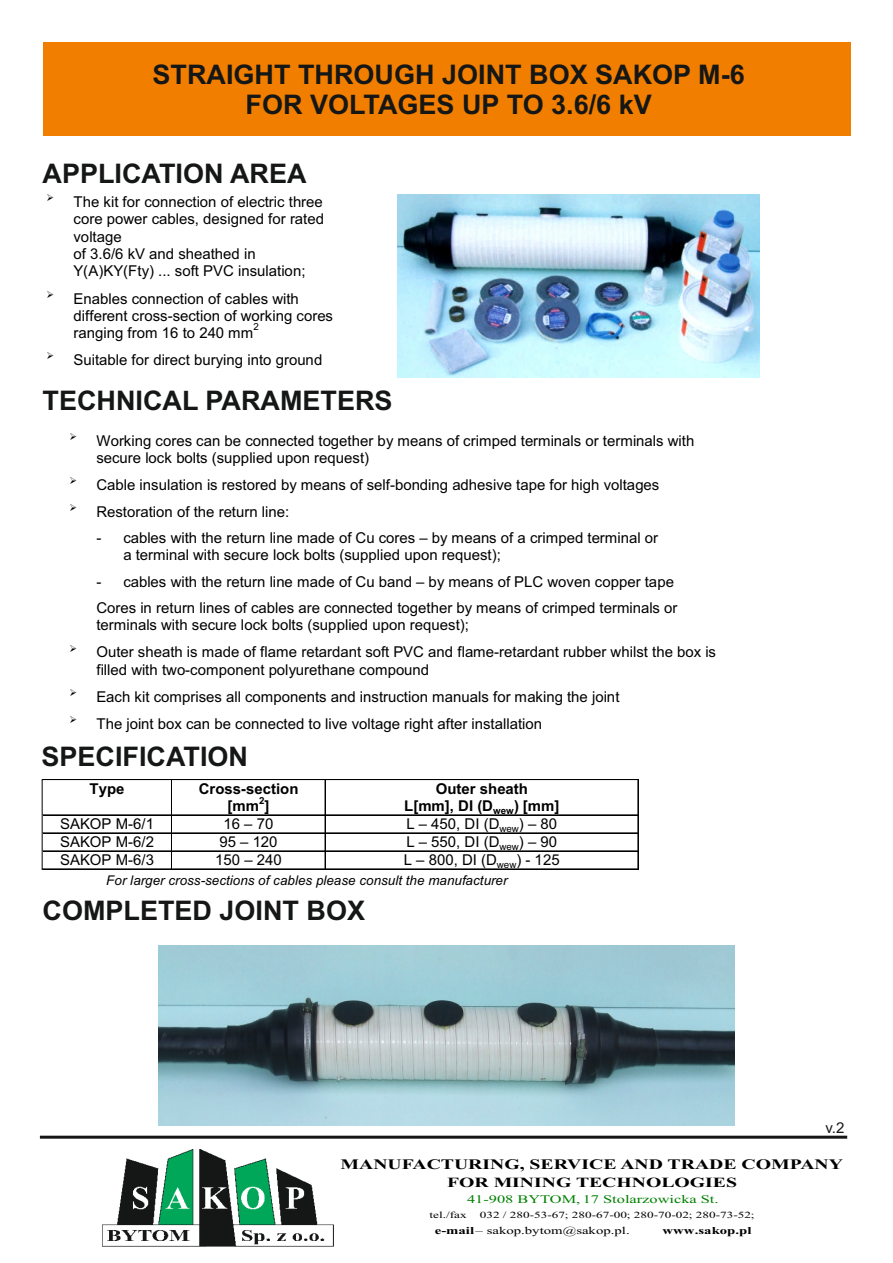
<style>
.page{position:relative;width:893px;height:1263px;background:#fff}
.page>*{position:absolute;margin:0;border:0;box-sizing:border-box;transform-origin:0 0}
.t1{font:700 27px/30.2px "Arial";color:#151616;text-align:center}
.t2{font:15px/17.2px "Arial";color:#000}
.t3{font:700 15px/17.1px "Arial";color:#000;text-align:center}
.t4{font:15px "Arial";color:#151616}
.t5{font:700 14.55px "Times New Roman";color:#000;scale:1.36 1}
.t6{font:700 14.1px "Times New Roman";color:#000;scale:1.4 1}
.t7{font:italic 13.35px "Arial";letter-spacing:.005em;color:#000}
.t8{font:11.7px "Times New Roman";color:#008000;scale:1.4 1}
.t9{font:10.5px "Times New Roman";color:#000;scale:1.4 1}
.t10{font:700 10.5px "Times New Roman";color:#000;scale:1.4 1}
.t11{font:700 9.75px "Arial";color:#000}
.t12{font:9.75px "Arial";color:#000}
.t13{font:9.45px "Times New Roman";color:#000;scale:1.4 1}
.s1{font-weight:700}
</style>
<div class="page">
<img style="left:158px;top:946px;width:577px;height:180px">
<div style="left:43px;top:43px;width:807px;height:93px;background:#f27e00"></div>
<hr style="left:43px;top:779px;width:128px;height:1px;background:#000">
<hr style="left:172px;top:779px;width:153px;height:1px;background:#000">
<hr style="left:326px;top:779px;width:312px;height:1px;background:#000">
<hr style="left:42px;top:780px;width:1px;height:35px;background:#000">
<hr style="left:171px;top:780px;width:1px;height:35px;background:#000">
<hr style="left:325px;top:780px;width:1px;height:35px;background:#000">
<hr style="left:638px;top:780px;width:1px;height:35px;background:#000">
<hr style="left:43px;top:815px;width:128px;height:1px;background:#000">
<hr style="left:172px;top:815px;width:153px;height:1px;background:#000">
<hr style="left:326px;top:815px;width:312px;height:1px;background:#000">
<hr style="left:43px;top:833px;width:128px;height:1px;background:#000">
<hr style="left:172px;top:833px;width:153px;height:1px;background:#000">
<hr style="left:326px;top:833px;width:312px;height:1px;background:#000">
<hr style="left:43px;top:851px;width:128px;height:1px;background:#000">
<hr style="left:172px;top:851px;width:153px;height:1px;background:#000">
<hr style="left:326px;top:851px;width:312px;height:1px;background:#000">
<svg style="left:42px;top:815px;width:1px;height:55px"></svg>
<hr style="left:43px;top:869px;width:128px;height:1px;background:#000">
<svg style="left:171px;top:815px;width:1px;height:55px"></svg>
<hr style="left:172px;top:869px;width:153px;height:1px;background:#000">
<svg style="left:325px;top:815px;width:1px;height:55px"></svg>
<hr style="left:326px;top:869px;width:312px;height:1px;background:#000">
<svg style="left:638px;top:815px;width:1px;height:55px"></svg>
<img style="left:397px;top:194px;width:363px;height:184px">
<hr style="left:40px;top:1136px;width:807px;height:3px;background:#151616">
<img style="left:102px;top:1150px;width:231px;height:96px">
<h1 class="t1" style="left:153px;top:62px;width:594px">STRAIGHT THROUGH JOINT BOX SAKOP M-6<br>FOR VOLTAGES UP TO 3.6/6 kV</h1>
<h1 class="t1" style="left:43px;top:161px;width:265px">APPLICATION AREA</h1>
<p class="t2" style="left:74px;top:195px;width:252px">The kit for connection of electric three core power cables, designed for rated voltage<br>of 3.6/6 kV and sheathed in<br>Y(A)KY(Fty) ... soft PVC insulation;</p>
<p class="t2" style="left:74px;top:291px;width:261px">Enables connection of cables with different cross-section of working cores ranging from 16 to 240 mm</p>
<p class="t12" style="left:253px;top:323px;width:7px">2</p>
<p class="t2" style="left:74px;top:352px;width:250px">Suitable for direct burying into ground</p>
<h1 class="t1" style="left:43px;top:387px;width:352px">TECHNICAL PARAMETERS</h1>
<p class="t2" style="left:96px;top:433px;width:599px">Working cores can be connected together by means of crimped terminals or terminals with secure lock bolts (supplied upon request)</p>
<p class="t2" style="left:96px;top:473px;width:564px;line-height:27px">Cable insulation is restored by means of self-bonding adhesive tape for high voltages<br>Restoration of the return line:</p>
<p class="t2" style="left:123px;top:531px;width:536px;text-indent:-27px">- cables with the return line made of Cu cores – by means of a crimped terminal or a terminal with secure lock bolts (supplied upon request);</p>
<p class="t2" style="left:96px;top:570px;width:583px;line-height:26.2px">- cables with the return line made of Cu band – by means of PLC woven copper tape<br>Cores in return lines of cables are connected together by means of crimped terminals or</p>
<p class="t2" style="left:96px;top:613px;width:621px;line-height:27.2px">terminals with secure lock bolts (supplied upon request);<br>Outer sheath is made of flame retardant soft PVC and flame-retardant rubber whilst the box is</p>
<p class="t2" style="left:96px;top:657px;width:525px;line-height:27px">filled with two-component polyurethane compound<br>Each kit comprises all components and instruction manuals for making the joint<br>The joint box can be connected to live voltage right after installation</p>
<h1 class="t1" style="left:42px;top:744px;width:208px">SPECIFICATION</h1>
<p class="t3" style="left:90px;top:782px;width:36px">Type</p>
<p class="t3" style="left:199px;top:782px;width:101px">Cross-section [mm ]</p>
<p class="t11" style="left:259px;top:797px;width:7px">2</p>
<p class="t3" style="left:404px;top:782px;width:157px">Outer sheath<br>L[mm], DI (D<sub>wew</sub>) [mm]</p>
<p class="t2" style="left:60px;top:817px;width:95px">SAKOP M-6/1</p>
<p class="t2" style="left:224px;top:817px;width:51px">16 – 70</p>
<p class="t2" style="left:406px;top:817px;width:152px">L – 450, DI (D<sub>wew</sub>) – 80</p>
<p class="t2" style="left:60px;top:835px;width:95px">SAKOP M-6/2</p>
<p class="t2" style="left:219px;top:835px;width:60px">95 – 120</p>
<p class="t2" style="left:406px;top:835px;width:152px">L – 550, DI (D<sub>wew</sub>) – 90</p>
<p class="t2" style="left:60px;top:853px;width:95px">SAKOP M-6/3</p>
<p class="t2" style="left:215px;top:853px;width:68px">150 – 240</p>
<p class="t2" style="left:404px;top:853px;width:157px">L – 800, DI (D<sub>wew</sub>) - 125</p>
<p class="t7" style="left:106px;top:875px;width:403px">For larger cross-sections of cables please consult the manufacturer</p>
<h1 class="t1" style="left:43px;top:898px;width:324px">COMPLETED JOINT BOX</h1>
<p class="t4" style="left:825px;top:1122px;width:20px">v.2</p>
<p class="t5" style="left:341px;top:1159px;width:371px">MANUFACTURING, SERVICE AND TRADE COMPANY</p>
<p class="t6" style="left:447px;top:1177px;width:209px">FOR MINING TECHNOLOGIES</p>
<p class="t8" style="left:467px;top:1195px;width:181px">41-908 BYTOM, 17 Stolarzowicka St.</p>
<p class="t13" style="left:430px;top:1212px;width:28px">tel./fax</p>
<p class="t13" style="left:480px;top:1212px;width:198px">032 / 280-53-67; 280-67-00; 280-70-02; 280-73-52;</p>
<p class="t9" style="left:435px;top:1227px;width:141px"><span class="s1">e-mail</span> – sakop.bytom@sakop.pl.</p>
<p class="t10" style="left:663px;top:1227px;width:65px">www.sakop.pl</p>
</div>
